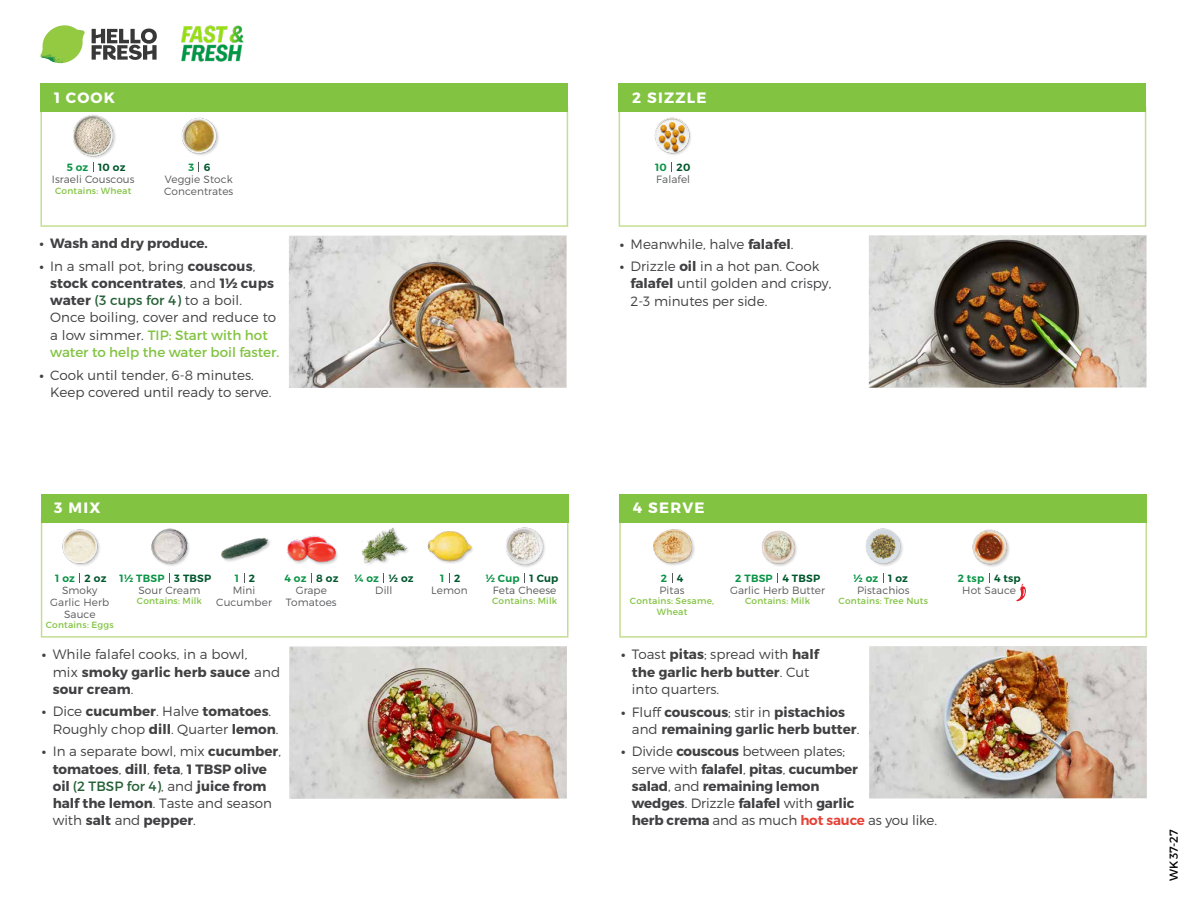
<style>
.page{position:relative;width:1188px;height:918px;background:#fff}
.page>*{position:absolute;margin:0;border:0;box-sizing:border-box;transform-origin:0 0}
.t1{font:700 15px "Montserrat";letter-spacing:.085em;color:#fff}
.t2{font:300 13.5px/17.2px "Montserrat";color:#414042}
.t3{font:700 13.5px/17.2px "Montserrat";color:#414042}
.t4{font:11.55px "Montserrat";color:#000}
.t5{font:300 10.5px/12px "Montserrat";letter-spacing:.01em;color:#58595b;text-align:center}
.t6{font:600 10.5px "Montserrat";letter-spacing:.02em;color:#0b9446}
.t7{font:600 10.5px "Montserrat";letter-spacing:.02em;color:#00562c}
.t8{font:9px/10.5px "Montserrat";letter-spacing:.025em;color:#82c341;text-align:center}
.s1{color:#0b9446}
.s2{font-weight:700}
.s3{font-weight:400;color:#266037}
.s4{font-weight:400;color:#82c341}
.s5{font-weight:600;color:#0b9446}
.s6{font-weight:600;color:#00562c}
.s7{color:#00562c}
.s8{font-weight:300}
.s9{font-weight:600;color:#e54137}
</style>
<div class="page">
<div style="left:619px;top:517px;width:528px;height:121px;border:2px solid #c5de92"></div>
<div style="left:41px;top:517px;width:528px;height:121px;border:2px solid #c5de92"></div>
<img style="left:653px;top:529px;width:42px;height:37px">
<svg style="left:92px;top:28px;width:65px;height:32px"></svg>
<svg style="left:43px;top:25px;width:40px;height:25px"></svg>
<img style="left:64px;top:25px;width:21px;height:17px">
<img style="left:43px;top:40px;width:38px;height:7px">
<img style="left:40px;top:42px;width:39px;height:21px">
<img style="left:63px;top:47px;width:18px;height:16px">
<img style="left:181px;top:25px;width:63px;height:37px">
<div style="left:619px;top:106px;width:527px;height:121px;border:2px solid #c5de92"></div>
<div style="left:40px;top:106px;width:528px;height:121px;border:2px solid #c5de92"></div>
<img style="left:869px;top:235px;width:278px;height:153px">
<div style="left:619px;top:83px;width:527px;height:28px;background:#82c341"></div>
<img style="left:289px;top:235px;width:278px;height:153px">
<div style="left:40px;top:83px;width:528px;height:28px;background:#82c341"></div>
<img style="left:869px;top:646px;width:278px;height:153px">
<div style="left:619px;top:494px;width:528px;height:28px;background:#82c341"></div>
<img style="left:289px;top:646px;width:278px;height:153px">
<div style="left:41px;top:494px;width:528px;height:28px;background:#82c341"></div>
<img style="left:762px;top:530px;width:35px;height:36px">
<img style="left:865px;top:528px;width:38px;height:38px">
<svg style="left:1016px;top:584px;width:10px;height:17px"></svg>
<img style="left:972px;top:529px;width:38px;height:38px">
<img style="left:654px;top:117px;width:37px;height:38px">
<img style="left:181px;top:117px;width:38px;height:38px">
<div style="left:73px;top:115px;width:44px;height:44px;background:#000;opacity:.2"></div>
<img style="left:73px;top:114px;width:44px;height:43px">
<div style="left:62px;top:529px;width:39px;height:38px;background:#000;opacity:.2"></div>
<img style="left:62px;top:529px;width:39px;height:36px">
<img style="left:151px;top:528px;width:38px;height:38px">
<img style="left:221px;top:537px;width:49px;height:25px">
<img style="left:287px;top:535px;width:51px;height:30px">
<img style="left:361px;top:527px;width:47px;height:37px">
<img style="left:427px;top:531px;width:46px;height:33px">
<img style="left:506px;top:527px;width:39px;height:40px">
<p class="t1" style="left:54px;top:88px;width:63px">1 COOK</p>
<p class="t1" style="left:632px;top:88px;width:76px">2 SIZZLE</p>
<p class="t7" style="left:67px;top:161px;width:60px"><span class="s1">5 oz</span> 10 oz</p>
<p class="t7" style="left:204px;top:161px;width:8px">6</p>
<p class="t7" style="left:677px;top:161px;width:15px">20</p>
<p class="t6" style="left:188px;top:161px;width:7px">3</p>
<p class="t6" style="left:655px;top:161px;width:13px">10</p>
<p class="t5" style="left:52px;top:173px;width:84px">Israeli Couscous</p>
<p class="t8" style="left:55px;top:185px;width:78px">Contains: Wheat</p>
<p class="t5" style="left:164px;top:173px;width:71px;text-align:left">Veggie Stock<br>Concentrates</p>
<p class="t5" style="left:656px;top:173px;width:35px">Falafel</p>
<p class="t3" style="left:39px;top:235px;width:170px">• Wash and dry produce.</p>
<p class="t2" style="left:50px;top:257px;width:231px;text-indent:-11px"><span class="s2">•</span> In a small pot, bring <span class="s2">couscous</span>, <span class="s2">stock concentrates</span>, and <span class="s2">1½ cups water</span> <span class="s3">(3 cups for 4)</span> to a boil.<br>Once boiling, cover and reduce to a low simmer. <span class="s4">TIP: Start with hot water to help the water boil faster.</span></p>
<p class="t2" style="left:50px;top:366px;width:223px;text-indent:-11px"><span class="s2">•</span> Cook until tender, 6-8 minutes.<br>Keep covered until ready to serve.</p>
<p class="t1" style="left:54px;top:499px;width:48px">3 MIX</p>
<p class="t2" style="left:620px;top:235px;width:175px"><span class="s2">•</span> Meanwhile, halve <span class="s2">falafel</span>.</p>
<p class="t2" style="left:631px;top:258px;width:202px;text-indent:-11px"><span class="s2">•</span> Drizzle <span class="s2">oil</span> in a hot pan. Cook <span class="s2">falafel</span> until golden and crispy,<br>2-3 minutes per side.</p>
<p class="t1" style="left:633px;top:499px;width:73px">4 SERVE</p>
<p class="t5" style="left:730px;top:572px;width:97px"><span class="s5">2 TBSP</span> <span class="s6">4 TBSP<br></span>Garlic Herb Butter</p>
<p class="t8" style="left:745px;top:596px;width:67px">Contains: Milk</p>
<p class="t6" style="left:958px;top:571px;width:65px">2 tsp <span class="s7">4 tsp</span></p>
<p class="t6" style="left:284px;top:571px;width:56px">4 oz <span class="s7">8 oz</span></p>
<p class="t6" style="left:355px;top:571px;width:61px">¼ oz <span class="s7">½ oz</span></p>
<p class="t6" style="left:440px;top:571px;width:22px">1 <span class="s7">2</span></p>
<p class="t6" style="left:486px;top:571px;width:74px">½ Cup <span class="s7">1 Cup</span></p>
<p class="t5" style="left:431px;top:584px;width:38px">Lemon</p>
<p class="t5" style="left:493px;top:584px;width:65px">Feta Cheese</p>
<p class="t8" style="left:492px;top:596px;width:67px">Contains: Milk</p>
<p class="t6" style="left:55px;top:571px;width:21px">1 oz</p>
<p class="t6" style="left:120px;top:571px;width:46px">1½ TBSP</p>
<p class="t6" style="left:661px;top:571px;width:8px">2</p>
<p class="t7" style="left:85px;top:571px;width:23px">2 oz</p>
<p class="t7" style="left:174px;top:571px;width:38px">3 TBSP</p>
<p class="t6" style="left:235px;top:571px;width:22px">1 <span class="s7">2</span></p>
<p class="t7" style="left:677px;top:571px;width:8px">4</p>
<p class="t5" style="left:853px;top:572px;width:58px"><span class="s5">½ oz</span> <span class="s6">1 oz<br></span>Pistachios</p>
<p class="t8" style="left:839px;top:596px;width:91px">Contains: Tree Nuts</p>
<p class="t5" style="left:296px;top:584px;width:33px">Grape</p>
<p class="t5" style="left:375px;top:584px;width:19px">Dill</p>
<p class="t5" style="left:962px;top:584px;width:55px">Hot Sauce</p>
<p class="t5" style="left:286px;top:596px;width:52px">Tomatoes</p>
<p class="t5" style="left:50px;top:584px;width:60px">Smoky<br>Garlic Herb<br>Sauce</p>
<p class="t8" style="left:46px;top:620px;width:70px">Contains: Eggs</p>
<p class="t5" style="left:216px;top:584px;width:57px">Mini<br>Cucumber</p>
<p class="t5" style="left:659px;top:584px;width:27px">Pitas</p>
<p class="t8" style="left:630px;top:596px;width:86px">Contains: Sesame,<br>Wheat</p>
<p class="t5" style="left:138px;top:584px;width:63px">Sour Cream</p>
<p class="t8" style="left:137px;top:596px;width:67px">Contains: Milk</p>
<p class="t2" style="left:53px;top:646px;width:229px;text-indent:-11px"><span class="s2">•</span> While falafel cooks, in a bowl,<br>mix <span class="s2">smoky garlic herb sauce</span> and <span class="s2">sour cream</span>.</p>
<p class="t2" style="left:53px;top:703px;width:227px;text-indent:-11px"><span class="s2">•</span> Dice <span class="s2">cucumber</span>. Halve <span class="s2">tomatoes</span>.<br>Roughly chop <span class="s2">dill</span>. Quarter <span class="s2">lemon</span>.</p>
<p class="t3" style="left:53px;top:743px;width:230px;text-indent:-11px">• <span class="s8">In a separate bowl, mix</span> cucumber<span class="s8">, </span>tomatoes<span class="s8">,</span> dill<span class="s8">,</span> feta<span class="s8">,</span> 1 TBSP olive oil <span class="s3">(2 TBSP for 4)</span><span class="s8">, and</span> juice from half the lemon<span class="s8">. Taste and season with</span> salt <span class="s8">and</span> pepper<span class="s8">.</span></p>
<p class="t2" style="left:632px;top:646px;width:188px;text-indent:-11px"><span class="s2">•</span> Toast <span class="s2">pitas</span>; spread with <span class="s2">half the garlic herb butter</span>. Cut into quarters.</p>
<p class="t3" style="left:632px;top:703px;width:229px;text-indent:-11px">• <span class="s8">Fluff</span> couscous<span class="s8">; stir in</span> pistachios <span class="s8">and</span> remaining garlic herb butter<span class="s8">.</span></p>
<p class="t3" style="left:632px;top:743px;width:307px;text-indent:-11px">• <span class="s8">Divide</span> couscous <span class="s8">between plates;<br>serve with</span> falafel<span class="s8">,</span> pitas<span class="s8">,</span> cucumber<br>salad<span class="s8">, and</span> remaining lemon<br>wedges<span class="s8">. Drizzle</span> falafel <span class="s8">with</span> garlic<br>herb crema <span class="s8">and as much</span> <span class="s9">hot sauce</span> <span class="s8">as you like.</span></p>
<p class="t4" style="left:1167px;top:881px;width:53px;rotate:-90deg">WK 37-27</p>
</div>
